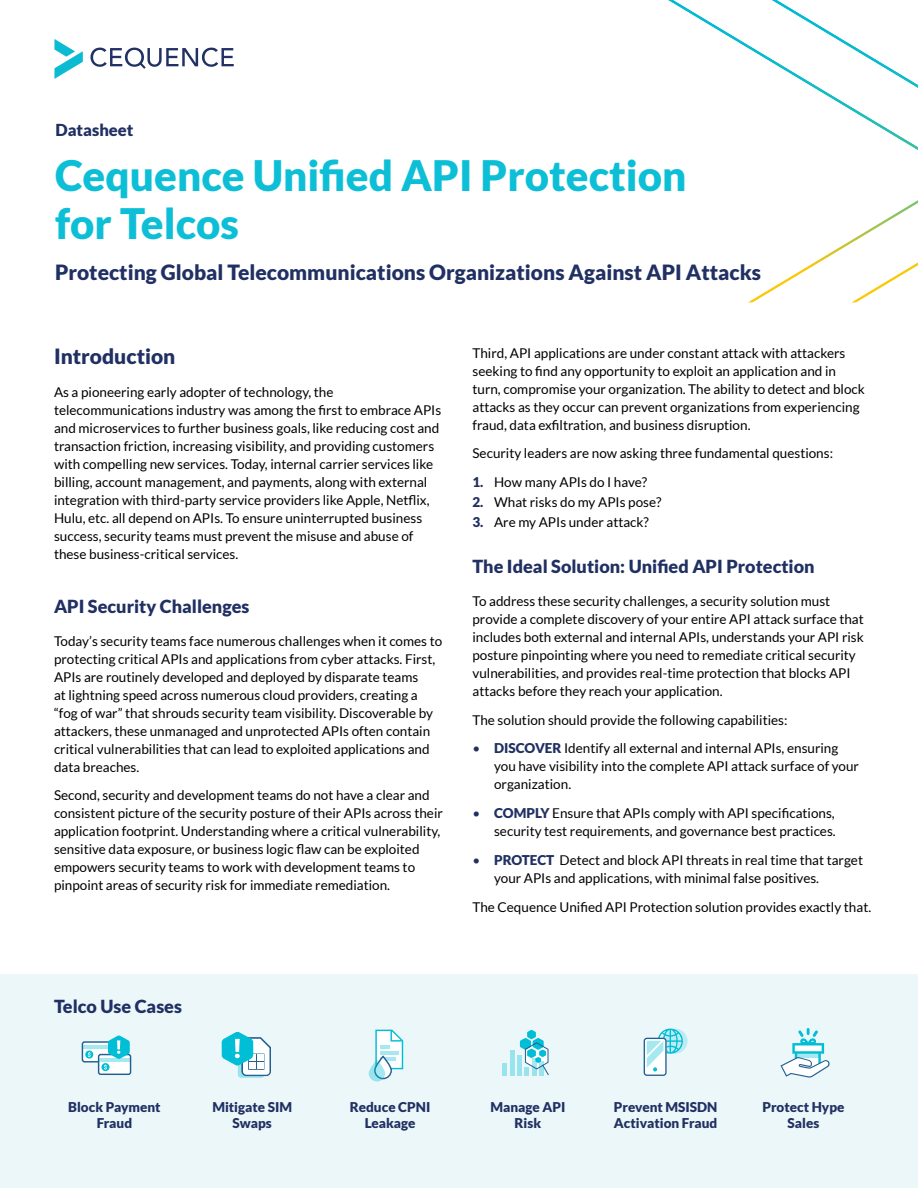
<style>
.page{position:relative;width:918px;height:1188px;background:#fff}
.page>*{position:absolute;margin:0;border:0;box-sizing:border-box;transform-origin:0 0}
.t1{font:900 42px/48px "Lato";color:#0dbfd6}
.t2{font:900 21px "Lato";color:#213063}
.t3{font:900 18px "Lato";color:#213063}
.t4{font:900 16.5px "Lato";color:#213063}
.t5{font:13.5px/18px "Lato";color:#000}
.t6{font:900 13.5px/16.5px "Lato";color:#213063;text-align:center}
.s1{font-weight:900;color:#213063}
.s2{color:#213063}
</style>
<div class="page">
<div style="left:0;top:974px;width:918px;height:214px;background:#ecf7fa"></div>
<svg style="left:90px;top:48px;width:144px;height:21px"></svg>
<svg style="left:54px;top:39px;width:29px;height:40px"></svg>
<svg style="left:668px;top:0;width:250px;height:150px"></svg>
<svg style="left:749px;top:200px;width:169px;height:102px"></svg>
<div style="left:82px;top:1042px;width:32px;height:20px;background:#fff;border-radius:2px"></div>
<div style="left:82px;top:1041px;width:33px;height:22px;border:1px solid #236092;border-radius:2px"></div>
<hr style="left:83px;top:1045px;width:31px;height:4px;background:#a6e8f0">
<svg style="left:85px;top:1051px;width:8px;height:8px"></svg>
<svg style="left:88px;top:1052px;width:3px;height:5px"></svg>
<div style="left:99px;top:1055px;width:32px;height:19px;background:#fff;border-radius:2px"></div>
<div style="left:98px;top:1054px;width:33px;height:21px;border:1px solid #236092;border-radius:2px"></div>
<svg style="left:99px;top:1058px;width:5px;height:4px"></svg>
<svg style="left:101px;top:1063px;width:9px;height:8px"></svg>
<svg style="left:104px;top:1035px;width:26px;height:35px"></svg>
<svg style="left:222px;top:1032px;width:49px;height:46px"></svg>
<svg style="left:375px;top:1029px;width:29px;height:41px"></svg>
<svg style="left:375px;top:1056px;width:16px;height:23px"></svg>
<div style="left:374px;top:1056px;width:18px;height:23px;border:1px solid #236092;border-radius:8px"></div>
<svg style="left:369px;top:1059px;width:16px;height:22px"></svg>
<div style="left:517px;top:1055px;width:5px;height:21px;background:#99e3ed"></div>
<hr style="left:510px;top:1051px;width:4px;height:25px;background:#99e3ed">
<div style="left:502px;top:1063px;width:5px;height:13px;background:#99e3ed"></div>
<svg style="left:520px;top:1030px;width:29px;height:46px"></svg>
<svg style="left:663px;top:1029px;width:25px;height:25px"></svg>
<svg style="left:645px;top:1038px;width:22px;height:38px"></svg>
<div style="left:644px;top:1038px;width:23px;height:38px;border:1px solid #236092;border-radius:3px"></div>
<svg style="left:647px;top:1029px;width:36px;height:42px"></svg>
<svg style="left:780px;top:1028px;width:50px;height:50px"></svg>
<p class="t4" style="left:56px;top:120px;width:80px">Datasheet</p>
<h1 class="t1" style="left:55px;top:151px;width:633px">Cequence Unified API Protection for Telcos</h1>
<h2 class="t2" style="left:55px;top:260px;width:708px">Protecting Global Telecommunications Organizations Against API Attacks</h2>
<h2 class="t2" style="left:54px;top:344px;width:123px">Introduction</h2>
<p class="t5" style="left:54px;top:383px;width:389px">As a pioneering early adopter of technology, the telecommunications industry was among the first to embrace APIs and microservices to further business goals, like reducing cost and transaction friction, increasing visibility, and providing customers with compelling new services. Today, internal carrier services like billing, account management, and payments, along with external integration with third-party service providers like Apple, Netflix, Hulu, etc. all depend on APIs. To ensure uninterrupted business success, security teams must prevent the misuse and abuse of these business-critical services.</p>
<h3 class="t3" style="left:54px;top:595px;width:197px">API Security Challenges</h3>
<p class="t5" style="left:54px;top:632px;width:390px">Today’s security teams face numerous challenges when it comes to protecting critical APIs and applications from cyber attacks. First, APIs are routinely developed and deployed by disparate teams<br>at lightning speed across numerous cloud providers, creating a “fog of war” that shrouds security team visibility. Discoverable by attackers, these unmanaged and unprotected APIs often contain critical vulnerabilities that can lead to exploited applications and data breaches.</p>
<p class="t5" style="left:54px;top:786px;width:390px">Second, security and development teams do not have a clear and consistent picture of the security posture of their APIs across their application footprint. Understanding where a critical vulnerability, sensitive data exposure, or business logic flaw can be exploited empowers security teams to work with development teams to pinpoint areas of security risk for immediate remediation.</p>
<p class="t5" style="left:472px;top:344px;width:394px">Third, API applications are under constant attack with attackers seeking to find any opportunity to exploit an application and in turn, compromise your organization. The ability to detect and block attacks as they occur can prevent organizations from experiencing fraud, data exfiltration, and business disruption.</p>
<p class="t5" style="left:472px;top:444px;width:362px">Security leaders are now asking three fundamental questions:</p>
<p class="t5" style="left:472px;top:473px;width:176px"><span class="s1">1.</span> How many APIs do I have?</p>
<p class="t5" style="left:472px;top:493px;width:190px"><span class="s1">2.</span> What risks do my APIs pose?</p>
<p class="t5" style="left:472px;top:513px;width:178px"><span class="s1">3.</span> Are my APIs under attack?</p>
<h3 class="t3" style="left:472px;top:556px;width:344px">The Ideal Solution: Unified API Protection</h3>
<p class="t5" style="left:472px;top:592px;width:393px">To address these security challenges, a security solution must provide a complete discovery of your entire API attack surface that includes both external and internal APIs, understands your API risk posture pinpointing where you need to remediate critical security vulnerabilities, and provides real-time protection that blocks API attacks before they reach your application.</p>
<p class="t5" style="left:472px;top:711px;width:317px">The solution should provide the following capabilities:</p>
<p class="t5" style="left:494px;top:739px;width:366px;text-indent:-22px"><span class="s2">•</span> <span class="s1">DISCOVER</span> Identify all external and internal APIs, ensuring you have visibility into the complete API attack surface of your organization.</p>
<p class="t5" style="left:472px;top:804px;width:365px;text-align:right"><span class="s2">•</span> <span class="s1">COMPLY</span> Ensure that APIs comply with API specifications, security test requirements, and governance best practices.</p>
<p class="t5" style="left:494px;top:851px;width:370px;text-indent:-22px"><span class="s2">•</span> <span class="s1">PROTECT</span> Detect and block API threats in real time that target your APIs and applications, with minimal false positives.</p>
<p class="t5" style="left:472px;top:898px;width:400px">The Cequence Unified API Protection solution provides exactly that.</p>
<h3 class="t3" style="left:54px;top:996px;width:129px">Telco Use Cases</h3>
<p class="t6" style="left:68px;top:1098px;width:94px">Block Payment<br>Fraud</p>
<p class="t6" style="left:212px;top:1098px;width:81px">Mitigate SIM<br>Swaps</p>
<p class="t6" style="left:350px;top:1098px;width:82px">Reduce CPNI<br>Leakage</p>
<p class="t6" style="left:490px;top:1098px;width:76px">Manage API<br>Risk</p>
<p class="t6" style="left:614px;top:1098px;width:105px;text-align:left">Prevent MSISDN<br>Activation Fraud</p>
<p class="t6" style="left:762px;top:1098px;width:84px">Protect Hype<br>Sales</p>
</div>
